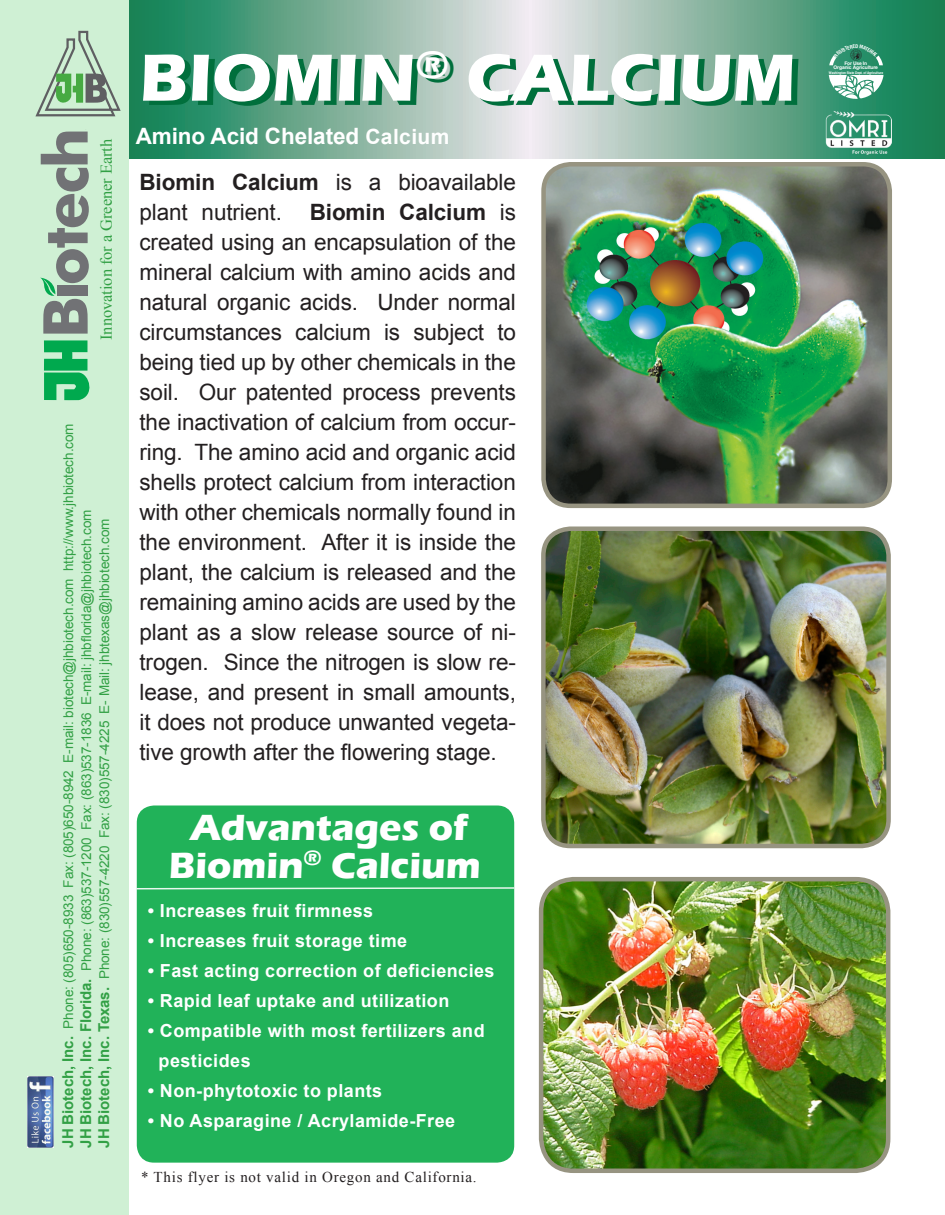
<style>
.page{position:relative;width:945px;height:1215px;background:#fff}
.page>*{position:absolute;margin:0;border:0;box-sizing:border-box;transform-origin:0 0}
.t1{font:700 69px "Eras ITC";color:#fff}
.t2{font:700 69px "Eras ITC";color:#006f3c}
.t3{font:700 40.2px "Eras ITC";color:#006f3c}
.t4{font:700 37.5px "Eras ITC";color:#fff}
.t5{font:22.5px/30px "Arial";letter-spacing:-.005em;color:#231f20;text-align:justify}
.t6{font:700 22.5px "Arial";letter-spacing:-.005em;color:#fff}
.t7{font:700 18px "Arial";letter-spacing:.025em;color:#fff}
.t8{font:16.5px "Times New Roman";letter-spacing:-.005em;color:#32a045}
.t9{font:15px "Times New Roman";letter-spacing:.05em;color:#231f20}
.t10{font:13.5px "Arial";letter-spacing:-.005em;color:#32a045}
.t11{font:700 4.95px/4.1px "Helvetica LT Std";letter-spacing:-.015em;color:#fff;text-align:center}
.t12{font:700 3.45px "Helvetica LT Std";letter-spacing:-.015em;color:#fff;scale:.89 1}
.s1{font-weight:700;font-size:15px}
.s2{font-size:21px}
.s3{font-weight:700}
</style>
<div class="page">
<img style="left:546px;top:164px;width:344px;height:342px">
<div style="left:541px;top:162px;width:351px;height:346px;border:4px solid #979481;border-radius:27px"></div>
<div style="left:137px;top:806px;width:377px;height:357px;background:#21b259;border-radius:17px"></div>
<img style="left:546px;top:531px;width:343px;height:315px">
<div style="left:541px;top:526px;width:350px;height:322px;border:4px solid #979481;border-radius:27px"></div>
<img style="left:541px;top:879px;width:347px;height:292px">
<div style="left:539px;top:877px;width:351px;height:296px;border:4px solid #979481;border-radius:32px"></div>
<svg style="left:136px;top:886px;width:379px;height:4px"></svg>
<svg style="left:128px;top:0;width:817px;height:158px;background:#7cb19b"></svg>
<svg style="left:829px;top:75px;width:55px;height:24px"></svg>
<img style="left:825px;top:110px;width:66px;height:44px">
<div style="left:0;top:0;width:128px;height:1215px;background:#cff0d4"></div>
<svg style="left:40px;top:132px;width:49px;height:202px"></svg>
<svg style="left:44px;top:340px;width:46px;height:60px"></svg>
<svg style="left:35px;top:30px;width:86px;height:87px"></svg>
<img style="left:27px;top:1077px;width:26px;height:71px">
<svg style="left:829px;top:45px;width:54px;height:20px"></svg>
<p class="t8" style="left:95px;top:340px;width:203px;rotate:-90deg">Innovation for a Greener Earth</p>
<p class="t10" style="left:60px;top:1148px;width:726px;rotate:-90deg"><span class="s1">JH Biotech, Inc.</span> Phone: (805)650-8933 Fax: (805)650-8942 E-mail: biotech@jhbiotech.com http://www.jhbiotech.com</p>
<p class="t10" style="left:78px;top:1148px;width:640px;rotate:-90deg"><span class="s1">JH Biotech, Inc. Florida.</span> Phone: (863)537-1200 Fax: (863)537-1836 E-mail: jhbflorida@jhbiotech.com</p>
<p class="t10" style="left:96px;top:1148px;width:630px;rotate:-90deg"><span class="s1">JH Biotech, Inc. Texas.</span> Phone: (830)557-4220 Fax: (830)557-4225 E- Mail: jhbtexas@jhbiotech.com</p>
<p class="t1" style="left:140px;top:38px;width:311px">BIOMIN<sup>®</sup></p>
<p class="t2" style="left:472px;top:42px;width:331px">CALCIUM</p>
<p class="t11" style="left:833px;top:61px;width:46px">For Use In<br>Organic Agriculture</p>
<p class="t3" style="left:422px;top:45px;width:35px">®</p>
<p class="t12" style="left:829px;top:70px;width:62px">Washington State Dept. of Agriculture</p>
<p class="t6" style="left:136px;top:121px;width:315px">Amino Acid Chelated <span class="s2">Calcium</span></p>
<p class="t5" style="left:140px;top:168px;width:378px"><span class="s3">Biomin Calcium</span> is a bioavailable plant nutrient. <span class="s3">Biomin Calcium</span> is created using an encapsulation of the mineral calcium with amino acids and natural organic acids. Under normal circumstances calcium is subject to being tied up by other chemicals in the soil. Our patented process prevents the inactivation of calcium from occur&shy;ring. The amino acid and organic acid shells protect calcium from interaction with other chemicals normally found in the environment. After it is inside the plant, the calcium is released and the remaining amino acids are used by the plant as a slow release source of ni&shy;trogen. Since the nitrogen is slow re&shy;lease, and present in small amounts, it does not produce unwanted vegeta&shy;tive growth after the flowering stage.</p>
<p class="t4" style="left:190px;top:806px;width:279px">Advantages of</p>
<p class="t4" style="left:169px;top:844px;width:313px">Biomin<sup>®</sup> Calcium</p>
<p class="t7" style="left:148px;top:899px;width:227px">• Increases fruit firmness</p>
<p class="t7" style="left:148px;top:929px;width:261px">• Increases fruit storage time</p>
<p class="t7" style="left:148px;top:959px;width:348px">• Fast acting correction of deficiencies</p>
<p class="t7" style="left:148px;top:989px;width:303px">• Rapid leaf uptake and utilization</p>
<p class="t7" style="left:148px;top:1019px;width:339px">• Compatible with most fertilizers and</p>
<p class="t7" style="left:159px;top:1049px;width:94px">pesticides</p>
<p class="t7" style="left:148px;top:1079px;width:236px">• Non-phytotoxic to plants</p>
<p class="t7" style="left:148px;top:1109px;width:309px">• No Asparagine / Acrylamide-Free</p>
<p class="t9" style="left:141px;top:1167px;width:337px">* This flyer is not valid in Oregon and California.</p>
</div>
